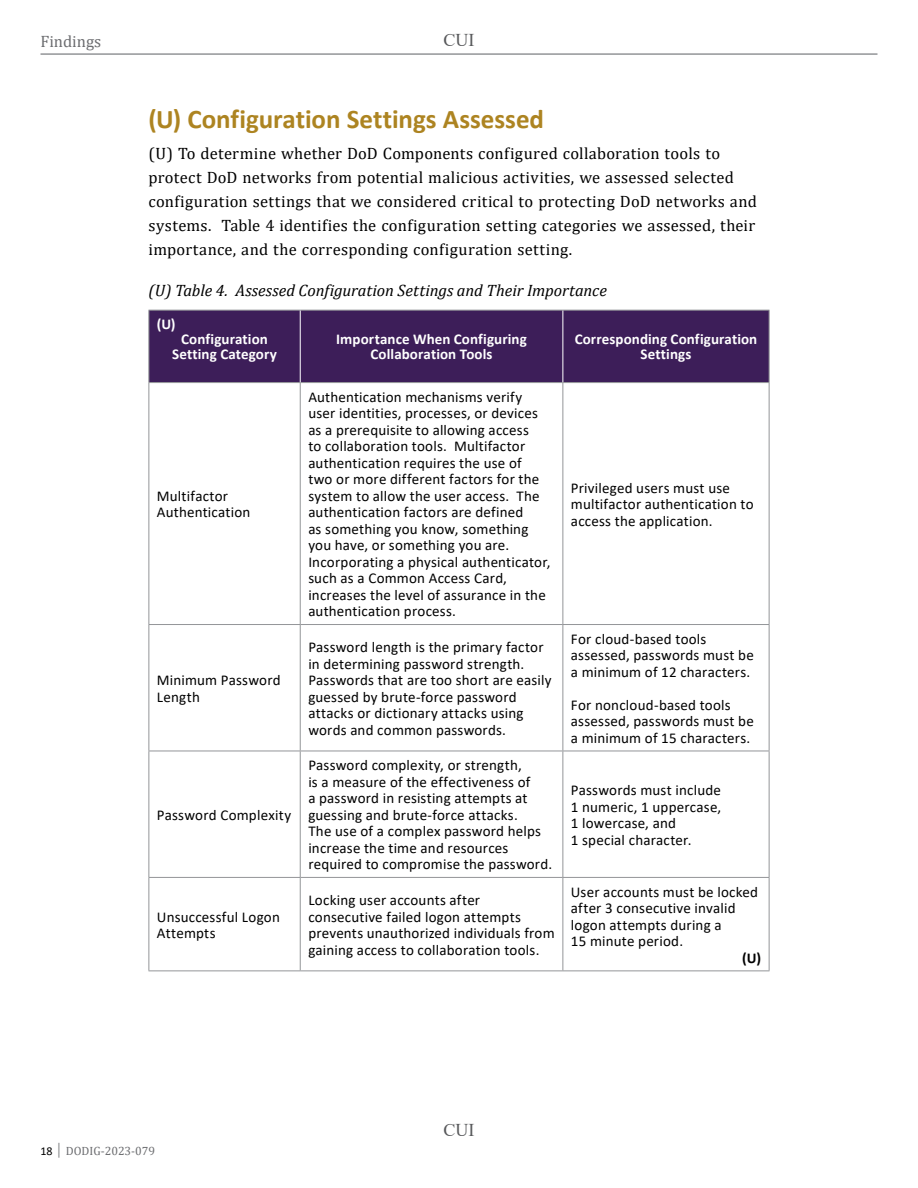
<style>
.page{position:relative;width:918px;height:1188px;background:#fff}
.page>*{position:absolute;margin:0;border:0;box-sizing:border-box;transform-origin:0 0}
.t1{font:700 27px "Calibri";color:#ad8421}
.t2{font:18px "Times New Roman";color:#58595b}
.t3{font:16.5px/24px "Cambria";letter-spacing:.015em;color:#000}
.t4{font:italic 16.5px "Cambria";letter-spacing:-.005em;color:#000}
.t5{font:16.5px "Cambria";color:#6d6e71}
.t6{font:15px/16.5px "Calibri";letter-spacing:.015em;color:#000}
.t7{font:700 15px/15px "Calibri";letter-spacing:.005em;color:#fff;text-align:center}
.t8{font:700 15px "Calibri";color:#000}
.t9{font:12px "Cambria";color:#6d6e71}
.s1{font-family:"Calibri";color:#000}
</style>
<div class="page">
<hr style="left:40px;top:53px;width:838px;height:2px;background:#939598">
<div style="left:149px;top:311px;width:620px;height:71px;background:#3d1e59"></div>
<svg style="left:149px;top:383px;width:620px;height:587px"></svg>
<hr style="left:148px;top:310px;width:152px;height:1px;background:#939598">
<hr style="left:148px;top:310px;width:1px;height:72px;background:#939598">
<hr style="left:300px;top:310px;width:263px;height:1px;background:#939598">
<hr style="left:563px;top:310px;width:207px;height:1px;background:#939598">
<hr style="left:148px;top:382px;width:152px;height:1px;background:#939598">
<hr style="left:148px;top:383px;width:1px;height:241px;background:#939598">
<hr style="left:300px;top:382px;width:263px;height:1px;background:#939598">
<hr style="left:300px;top:383px;width:1px;height:241px;background:#939598">
<hr style="left:563px;top:382px;width:207px;height:1px;background:#939598">
<hr style="left:562px;top:383px;width:1px;height:241px;background:#939598">
<hr style="left:769px;top:383px;width:1px;height:241px;background:#939598">
<hr style="left:148px;top:624px;width:152px;height:1px;background:#939598">
<hr style="left:148px;top:625px;width:1px;height:126px;background:#939598">
<hr style="left:300px;top:624px;width:263px;height:1px;background:#939598">
<hr style="left:300px;top:625px;width:1px;height:126px;background:#939598">
<hr style="left:563px;top:624px;width:207px;height:1px;background:#939598">
<hr style="left:562px;top:625px;width:1px;height:126px;background:#939598">
<hr style="left:769px;top:625px;width:1px;height:126px;background:#939598">
<hr style="left:148px;top:751px;width:152px;height:1px;background:#939598">
<hr style="left:148px;top:751px;width:1px;height:126px;background:#939598">
<hr style="left:300px;top:751px;width:263px;height:1px;background:#939598">
<hr style="left:300px;top:751px;width:1px;height:126px;background:#939598">
<hr style="left:563px;top:751px;width:207px;height:1px;background:#939598">
<hr style="left:562px;top:751px;width:1px;height:126px;background:#939598">
<hr style="left:769px;top:751px;width:1px;height:126px;background:#939598">
<hr style="left:148px;top:877px;width:152px;height:1px;background:#939598">
<hr style="left:148px;top:878px;width:1px;height:92px;background:#939598">
<hr style="left:300px;top:877px;width:263px;height:1px;background:#939598">
<hr style="left:300px;top:878px;width:1px;height:92px;background:#939598">
<hr style="left:563px;top:877px;width:207px;height:1px;background:#939598">
<hr style="left:562px;top:878px;width:1px;height:92px;background:#939598">
<hr style="left:769px;top:878px;width:1px;height:92px;background:#939598">
<hr style="left:148px;top:970px;width:152px;height:1px;background:#939598">
<hr style="left:300px;top:970px;width:263px;height:1px;background:#939598">
<hr style="left:563px;top:970px;width:207px;height:1px;background:#939598">
<hr style="left:300px;top:310px;width:1px;height:72px;background:#fff">
<hr style="left:562px;top:310px;width:1px;height:72px;background:#fff">
<hr style="left:769px;top:310px;width:1px;height:72px;background:#939598">
<p class="t5" style="left:40px;top:31px;width:62px">Findings</p>
<p class="t2" style="left:444px;top:28px;width:32px">CUI</p>
<h1 class="t1" style="left:148px;top:100px;width:397px">(U) Configuration Settings Assessed</h1>
<p class="t3" style="left:148px;top:141px;width:610px">(U) To determine whether DoD Components configured collaboration tools to protect DoD networks from potential malicious activities, we assessed selected configuration settings that we considered critical to protecting DoD networks and systems. Table 4 identifies the configuration setting categories we assessed, their importance, and the corresponding configuration setting.</p>
<p class="t4" style="left:148px;top:279px;width:460px">(U) Table 4. Assessed Configuration Settings and Their Importance</p>
<p class="t7" style="left:157px;top:317px;width:20px">(U)</p>
<p class="t7" style="left:172px;top:332px;width:106px">Configuration<br>Setting Category</p>
<p class="t7" style="left:336px;top:332px;width:192px">Importance When Configuring<br>Collaboration Tools</p>
<p class="t7" style="left:575px;top:332px;width:184px">Corresponding Configuration<br>Settings</p>
<p class="t6" style="left:157px;top:487px;width:95px">Multifactor<br>Authentication</p>
<p class="t6" style="left:157px;top:672px;width:125px">Minimum Password<br>Length</p>
<p class="t6" style="left:157px;top:806px;width:136px">Password Complexity</p>
<p class="t6" style="left:157px;top:908px;width:124px">Unsuccessful Logon<br>Attempts</p>
<p class="t6" style="left:308px;top:388px;width:244px">Authentication mechanisms verify user identities, processes, or devices as a prerequisite to allowing access<br>to collaboration tools. Multifactor authentication requires the use of<br>two or more different factors for the system to allow the user access. The authentication factors are defined<br>as something you know, something you have, or something you are.<br>Incorporating a physical authenticator, such as a Common Access Card, increases the level of assurance in the authentication process.</p>
<p class="t6" style="left:571px;top:479px;width:184px">Privileged users must use multifactor authentication to access the application.</p>
<p class="t6" style="left:308px;top:639px;width:245px">Password length is the primary factor in determining password strength.<br>Passwords that are too short are easily guessed by brute-force password attacks or dictionary attacks using words and common passwords.</p>
<p class="t6" style="left:571px;top:630px;width:184px">For cloud-based tools assessed, passwords must be a minimum of 12 characters.</p>
<p class="t6" style="left:571px;top:696px;width:184px">For noncloud-based tools assessed, passwords must be a minimum of 15 characters.</p>
<p class="t6" style="left:308px;top:757px;width:245px">Password complexity, or strength,<br>is a measure of the effectiveness of<br>a password in resisting attempts at guessing and brute-force attacks.<br>The use of a complex password helps increase the time and resources required to compromise the password.</p>
<p class="t6" style="left:571px;top:781px;width:152px">Passwords must include<br>1 numeric, 1 uppercase,<br>1 lowercase, and<br>1 special character.</p>
<p class="t6" style="left:308px;top:891px;width:248px">Locking user accounts after consecutive failed logon attempts prevents unauthorized individuals from gaining access to collaboration tools.</p>
<p class="t6" style="left:571px;top:883px;width:189px">User accounts must be locked after 3 consecutive invalid logon attempts during a<br>15 minute period.</p>
<p class="t8" style="left:742px;top:947px;width:20px">(U)</p>
<p class="t2" style="left:444px;top:1117px;width:32px">CUI</p>
<p class="t9" style="left:40px;top:1143px;width:116px"><span class="s1">18</span> │ DODIG-2023-079</p>
</div>
